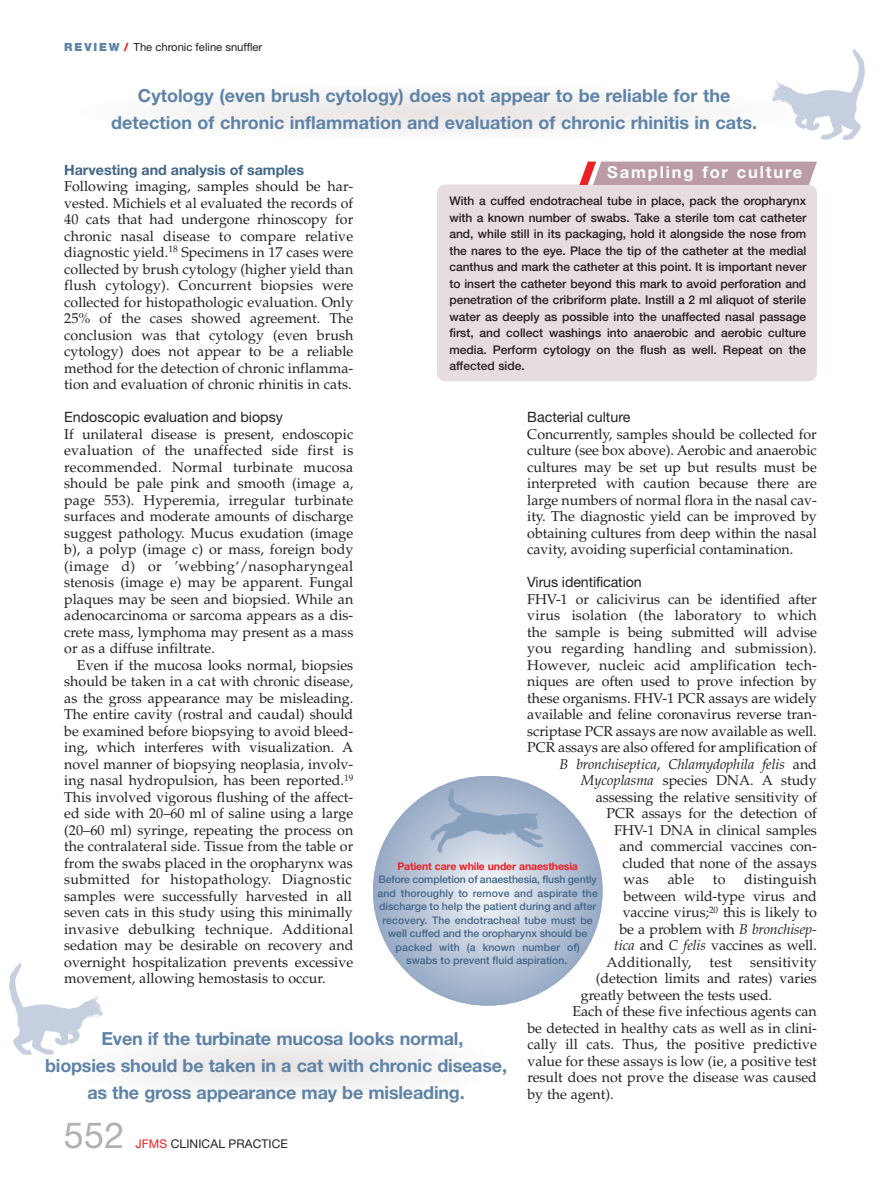
<style>
.page{position:relative;width:893px;height:1191px;background:#fff}
.page>*{position:absolute;margin:0;border:0;box-sizing:border-box;transform-origin:0 0}
.t1{font:36px "Helvetica Neue";color:#b1b1b4}
.t2{font:700 18px/27px "Helvetica Neue";color:#5e83a8;text-align:center}
.t3{font:700 16.5px "Helvetica Neue";letter-spacing:.11em;color:#fff}
.t4{font:14.25px/16.5px "Palatino";letter-spacing:-.005em;color:#231f20;text-align:justify}
.t5{font:14.25px "Helvetica Neue";color:#231f20}
.t6{font:italic 14.25px "Palatino";letter-spacing:-.01em;color:#231f20}
.t7{font:700 14.25px "Helvetica Neue";color:#426688}
.t8{font:500 12px/16.5px "Helvetica Neue";color:#231f20;text-align:justify}
.t9{font:12px "Helvetica Neue";letter-spacing:.01em;color:#231f20}
.t10{font:11.25px "Helvetica Neue";color:#231f20}
.t11{font:500 10.5px/13.5px "Helvetica Neue";color:#426688;text-align:center}
.t12{font:700 10.5px "Helvetica Neue";letter-spacing:-.01em;color:#ee1e24}
.s1{font-weight:900;color:#5e83a8}
.s2{font-weight:900;color:#ee1e24}
.s3{font-style:normal}
.s4{font-style:italic}
.s5{color:#ee1e24}
</style>
<div class="page">
<svg style="left:64px;top:1027px;width:444px;height:77px"></svg>
<img style="left:8px;top:963px;width:100px;height:98px">
<svg style="left:64px;top:83px;width:753px;height:57px"></svg>
<img style="left:766px;top:49px;width:100px;height:91px">
<svg style="left:373px;top:776px;width:230px;height:229px;background:#b6c3d7"></svg>
<img style="left:427px;top:782px;width:122px;height:74px">
<div style="left:437px;top:184px;width:380px;height:197px;background:#e7dcde;border-radius:9px"></div>
<svg style="left:579px;top:162px;width:238px;height:23px;background:#c19da4"></svg>
<p class="t10" style="left:64px;top:43px;width:199px"><span class="s1">R E V I E W</span> <span class="s2">/</span> The chronic feline snuffler</p>
<p class="t2" style="left:111px;top:84px;width:647px">Cytology (even brush cytology) does not appear to be reliable for the detection of chronic inflammation and evaluation of chronic rhinitis in cats.</p>
<p class="t7" style="left:64px;top:164px;width:241px">Harvesting and analysis of samples</p>
<p class="t4" style="left:64px;top:180px;width:291px">Following imaging, samples should be har&shy;vested. Michiels et al evaluated the records of 40 cats that had undergone rhinoscopy for chronic nasal disease to compare relative diagnostic yield.<sup>18</sup> Specimens in 17 cases were collected by brush cytology (higher yield than flush cytology). Concurrent biopsies were collected for histopathologic evaluation. Only 25% of the cases showed agreement. The conclusion was that cytology (even brush cytology) does not appear to be a reliable method for the detection of chronic inflamma&shy;tion and evaluation of chronic rhinitis in cats.</p>
<p class="t5" style="left:64px;top:412px;width:220px">Endoscopic evaluation and biopsy</p>
<p class="t4" style="left:64px;top:427px;width:291px">If unilateral disease is present, endoscopic evaluation of the unaffected side first is recommended. Normal turbinate mucosa should be pale pink and smooth (image a, page 553). Hyperemia, irregular turbinate surfaces and moderate amounts of discharge suggest pathology. Mucus exudation (image b), a polyp (image c) or mass, foreign body (image d) or ’webbing‘/nasopharyngeal stenosis (image e) may be apparent. Fungal plaques may be seen and biopsied. While an adenocarcinoma or sarcoma appears as a dis&shy;crete mass, lymphoma may present as a mass or as a diffuse infiltrate.</p>
<p class="t4" style="left:64px;top:658px;width:291px;text-indent:13px">Even if the mucosa looks normal, biopsies should be taken in a cat with chronic disease, as the gross appearance may be misleading.<br>The entire cavity (rostral and caudal) should be examined before biopsying to avoid bleed&shy;ing, which interferes with visualization. A novel manner of biopsying neoplasia, involv&shy;ing nasal hydropulsion, has been reported.<sup>19<br></sup>This involved vigorous flushing of the affect&shy;ed side with 20–60 ml of saline using a large (20–60 ml) syringe, repeating the process on the contralateral side. Tissue from the table or from the swabs placed in the oropharynx was submitted for histopathology. Diagnostic samples were successfully harvested in all seven cats in this study using this minimally invasive debulking technique. Additional sedation may be desirable on recovery and overnight hospitalization prevents excessive movement, allowing hemostasis to occur.</p>
<p class="t3" style="left:607px;top:166px;width:197px">Sampling for culture</p>
<p class="t8" style="left:449px;top:194px;width:358px">With a cuffed endotracheal tube in place, pack the oropharynx with a known number of swabs. Take a sterile tom cat catheter and, while still in its packaging, hold it alongside the nose from the nares to the eye. Place the tip of the catheter at the medial canthus and mark the catheter at this point. It is important never to insert the catheter beyond this mark to avoid perforation and penetration of the cribriform plate. Instill a 2 ml aliquot of sterile water as deeply as possible into the unaffected nasal passage first, and collect washings into anaerobic and aerobic culture media. Perform cytology on the flush as well. Repeat on the affected side.</p>
<p class="t5" style="left:527px;top:412px;width:105px">Bacterial culture</p>
<p class="t4" style="left:527px;top:427px;width:291px">Concurrently, samples should be collected for culture (see box above). Aerobic and anaerobic cultures may be set up but results must be interpreted with caution because there are large numbers of normal flora in the nasal cav&shy;ity. The diagnostic yield can be improved by obtaining cultures from deep within the nasal cavity, avoiding superficial contamination.</p>
<p class="t5" style="left:527px;top:577px;width:116px">Virus identification</p>
<p class="t4" style="left:527px;top:592px;width:291px">FHV-1 or calicivirus can be identified after</p>
<p class="t4" style="left:527px;top:609px;width:291px">virus isolation (the laboratory to which</p>
<p class="t4" style="left:527px;top:625px;width:291px">the sample is being submitted will advise</p>
<p class="t4" style="left:527px;top:642px;width:291px">you regarding handling and submission).</p>
<p class="t4" style="left:527px;top:658px;width:291px">However, nucleic acid amplification tech-</p>
<p class="t4" style="left:527px;top:675px;width:291px">niques are often used to prove infection by</p>
<p class="t4" style="left:527px;top:691px;width:291px">these organisms. FHV-1 PCR assays are widely</p>
<p class="t4" style="left:527px;top:708px;width:291px">available and feline corona virus reverse tran-</p>
<p class="t4" style="left:527px;top:724px;width:291px">scriptase PCR assays are now available as well.</p>
<p class="t4" style="left:527px;top:741px;width:291px">PCR assays are also offered for amplification of</p>
<p class="t6" style="left:560px;top:758px;width:259px">B bronchiseptica<span class="s3">,</span> Chlamydophila felis <span class="s3">and</span></p>
<p class="t4" style="left:581px;top:774px;width:237px"><span class="s4">Mycoplasma</span> species DNA. A study</p>
<p class="t4" style="left:596px;top:790px;width:223px">assessing the relative sensitivity of</p>
<p class="t4" style="left:607px;top:807px;width:212px">PCR assays for the detection of</p>
<p class="t4" style="left:614px;top:823px;width:204px">FHV-1 DNA in clinical samples</p>
<p class="t4" style="left:619px;top:840px;width:199px">and commercial vaccines con-</p>
<p class="t4" style="left:622px;top:856px;width:196px">cluded that none of the assays</p>
<p class="t4" style="left:624px;top:873px;width:27px">was</p>
<p class="t4" style="left:668px;top:873px;width:28px">able</p>
<p class="t4" style="left:713px;top:873px;width:14px">to</p>
<p class="t4" style="left:744px;top:873px;width:74px">distinguish</p>
<p class="t4" style="left:624px;top:889px;width:195px">between wild-type virus and</p>
<p class="t4" style="left:623px;top:906px;width:196px">vaccine virus;<sup>20</sup> this is likely to</p>
<p class="t4" style="left:619px;top:922px;width:199px">be a problem with <span class="s4">B bronchisep-</span></p>
<p class="t4" style="left:614px;top:939px;width:204px"><span class="s4">tica</span> and <span class="s4">C felis</span> vaccines as well.</p>
<p class="t4" style="left:607px;top:955px;width:86px">Additionally,</p>
<p class="t4" style="left:709px;top:955px;width:24px">test</p>
<p class="t4" style="left:750px;top:955px;width:68px">sensitivity</p>
<p class="t4" style="left:596px;top:972px;width:223px">(detection limits and rates) varies</p>
<p class="t4" style="left:581px;top:988px;width:193px">greatly between the tests used.</p>
<p class="t4" style="left:572px;top:1005px;width:246px">Each of these five infectious agents can</p>
<p class="t4" style="left:527px;top:1021px;width:291px">be detected in healthy cats as well as in clini-</p>
<p class="t4" style="left:527px;top:1038px;width:291px">cally ill cats. Thus, the positive predictive</p>
<p class="t4" style="left:527px;top:1054px;width:291px">value for these assays is low (ie, a positive test</p>
<p class="t4" style="left:527px;top:1071px;width:291px">result does not prove the disease was caused</p>
<p class="t4" style="left:527px;top:1087px;width:88px">by the agent).</p>
<p class="t12" style="left:397px;top:862px;width:182px">Patient care while under anaesthesia</p>
<p class="t11" style="left:377px;top:873px;width:222px">Before completion of anaesthesia, flush gently and thoroughly to remove and aspirate the discharge to help the patient during and after recovery. The endotracheal tube must be well cuffed and the oropharynx should be packed with (a known number of)<br>swabs to prevent fluid aspiration.</p>
<p class="t2" style="left:101px;top:1027px;width:363px">Even if the turbinate mucosa looks normal,</p>
<p class="t2" style="left:45px;top:1054px;width:463px">biopsies should be taken in a cat with chronic disease,</p>
<p class="t2" style="left:87px;top:1081px;width:379px">as the gross appearance may be misleading.</p>
<h1 class="t1" style="left:64px;top:1122px;width:62px">552</h1>
<p class="t9" style="left:135px;top:1139px;width:154px"><span class="s5">JFMS</span> CLINICAL PRACTICE</p>
</div>
